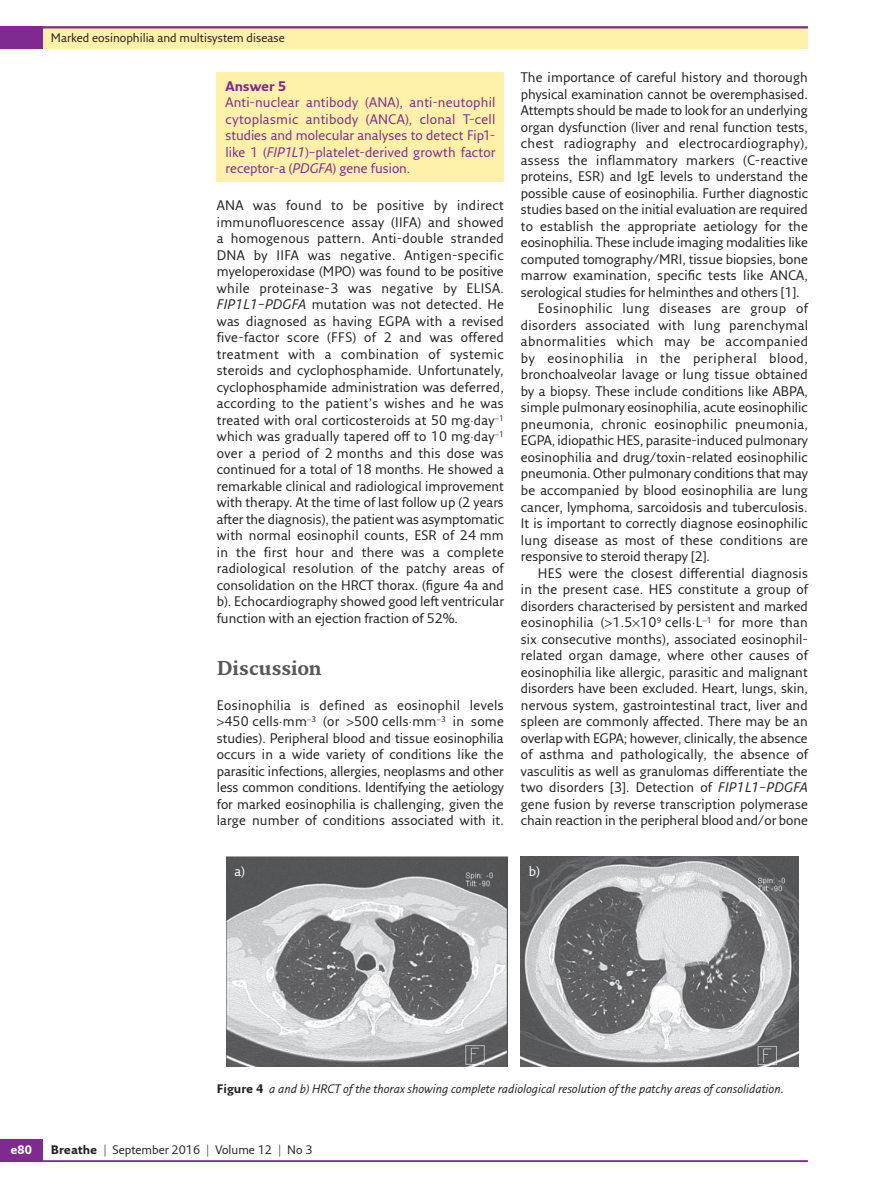
<style>
.page{position:relative;width:893px;height:1191px;background:#fff}
.page>*{position:absolute;margin:0;border:0;box-sizing:border-box;transform-origin:0 0}
.t1{font:700 19.5px "Fresco Std";letter-spacing:-.005em;color:#57585a}
.t2{font:13.5px/16.5px "Fresco Sans Pro";letter-spacing:.005em;color:#231f20;text-align:justify}
.t3{font:13.5px/16.5px "Fresco Sans Pro";letter-spacing:.005em;color:#802990;text-align:justify}
.t4{font:13.5px "Fresco Sans Pro";letter-spacing:.025em;color:#231f20}
.t5{font:13.5px "Fresco Sans Pro";letter-spacing:.04em;color:#231f20}
.t6{font:13.5px "Fresco Sans Pro";letter-spacing:.03em;color:#231f20}
.t7{font:13.5px "Fresco Sans Pro";letter-spacing:.035em;color:#231f20}
.t8{font:700 13.5px "Fresco Sans Pro";letter-spacing:.005em;color:#802990}
.t9{font:13.5px "Fresco Sans Pro";color:#fff}
.t10{font:italic 12px "Fresco Sans Pro";color:#231f20}
.t11{font:12px "Fresco Sans Pro";color:#231f20}
.t12{font:700 12px "Fresco Sans Pro";color:#fff}
.s1{font-style:italic}
.s2{font-weight:700;font-style:normal}
.s3{font-weight:700}
</style>
<div class="page">
<hr style="left:0;top:1160px;width:808px;height:2px;background:#802990">
<div style="left:0;top:1138px;width:43px;height:23px;background:#802990"></div>
<div style="left:0;top:26px;width:808px;height:23px;background:#fff0aa"></div>
<hr style="left:0;top:26px;width:808px;height:2px;background:#802990">
<div style="left:0;top:26px;width:43px;height:23px;background:#802990"></div>
<div style="left:217px;top:72px;width:287px;height:110px;background:#fff0aa"></div>
<img style="left:226px;top:856px;width:282px;height:210px">
<img style="left:520px;top:857px;width:278px;height:209px">
<p class="t11" style="left:51px;top:30px;width:235px">Marked eosinophilia and multisystem disease</p>
<p class="t8" style="left:225px;top:78px;width:62px">Answer 5</p>
<p class="t3" style="left:225px;top:94px;width:272px">Anti-nuclear antibody (ANA), anti-neutophil cytoplasmic antibody (ANCA), clonal T-cell studies and molecular analyses to detect Fip1- like 1 (<span class="s1">FIP1L1</span>)–platelet-derived growth factor receptor-a (<span class="s1">PDGFA</span>) gene fusion.</p>
<p class="t2" style="left:217px;top:197px;width:289px">ANA was found to be positive by indirect immunofluorescence assay (IIFA) and showed a homogenous pattern. Anti-double stranded DNA by IIFA was negative. Antigen-specific myeloperoxidase (MPO) was found to be positive while proteinase-3 was negative by ELISA.<br><span class="s1">FIP1L1</span>–<span class="s1">PDGFA</span> mutation was not detected. He was diagnosed as having EGPA with a revised five-factor score (FFS) of 2 and was offered treatment with a combination of systemic steroids and cyclophosphamide. Unfortunately, cyclophosphamide administration was deferred, according to the patient’s wishes and he was treated with oral corticosteroids at 50 mg⋅day−<sup>1 </sup>which was gradually tapered off to 10 mg⋅day−<sup>1 </sup>over a period of 2 months and this dose was continued for a total of 18 months. He showed a remarkable clinical and radiological improvement with therapy. At the time of last follow up (2 years after the diagnosis), the patient was asymptomatic with normal eosinophil counts, ESR of 24 mm in the first hour and there was a complete radiological resolution of the patchy areas of consolidation on the HRCT thorax. (figure 4a and b). Echocardiography showed good left ventricular function with an ejection fraction of 52%.</p>
<h1 class="t1" style="left:217px;top:656px;width:106px">Discussion</h1>
<p class="t2" style="left:217px;top:696px;width:289px;text-align:center">Eosinophilia is defined as eosinophil levels 450 cells⋅mm−<sup>3</sup> (or 500 cells⋅mm−<sup>3</sup> in some studies). Peripheral blood and tissue eosinophilia occurs in a wide variety of conditions like the parasitic infections, allergies, neoplasms and other less common conditions. Identifying the aetiology for marked eosinophilia is challenging, given the large number of conditions associated with it.</p>
<p class="t2" style="left:521px;top:69px;width:288px">The importance of careful history and thorough</p>
<p class="t2" style="left:521px;top:86px;width:288px">physical examination cannot be overemphasised.</p>
<p class="t2" style="left:521px;top:102px;width:288px">Attempts should be made to look for an underlying</p>
<p class="t2" style="left:521px;top:119px;width:289px">organ dysfunction (liver and renal function tests,</p>
<p class="t4" style="left:521px;top:135px;width:289px">chest radiography and electrocardiography),</p>
<p class="t2" style="left:521px;top:152px;width:288px">assess the inflammatory markers (C-reactive</p>
<p class="t2" style="left:521px;top:168px;width:289px">proteins, ESR) and IgE levels to understand the</p>
<p class="t2" style="left:521px;top:185px;width:289px">possible cause of eosinophilia. Further diagnostic</p>
<p class="t2" style="left:521px;top:201px;width:288px">studies based on the initial evaluation are required</p>
<p class="t2" style="left:521px;top:217px;width:289px">to establish the appropriate aetiology for the</p>
<p class="t2" style="left:521px;top:234px;width:289px">eosinophilia. These include imaging modalities like</p>
<p class="t2" style="left:521px;top:250px;width:289px">computed tomography/MRI, tissue biopsies, bone</p>
<p class="t2" style="left:521px;top:267px;width:289px">marrow examination, specific tests like ANCA,</p>
<p class="t2" style="left:521px;top:283px;width:280px">serological studies for helminthes and others [1].</p>
<p class="t6" style="left:538px;top:300px;width:272px">Eosinophilic lung diseases are group of</p>
<p class="t4" style="left:521px;top:317px;width:289px">disorders associated with lung parenchymal</p>
<p class="t7" style="left:521px;top:333px;width:289px">abnormalities which may be accompanied</p>
<p class="t5" style="left:521px;top:350px;width:288px">by eosinophilia in the peripheral blood,</p>
<p class="t2" style="left:521px;top:366px;width:288px">bronchoalveolar lavage or lung tissue obtained</p>
<p class="t2" style="left:521px;top:382px;width:288px">by a biopsy. These include conditions like ABPA,</p>
<p class="t2" style="left:521px;top:399px;width:288px">simple pulmonary eosinophilia, acute eosinophilic</p>
<p class="t2" style="left:521px;top:415px;width:289px">pneumonia, chronic eosinophilic pneumonia,</p>
<p class="t2" style="left:521px;top:432px;width:288px">EGPA, idiopathic HES, parasite-induced pulmonary</p>
<p class="t2" style="left:521px;top:448px;width:288px">eosinophilia and drug/toxin-related eosinophilic</p>
<p class="t2" style="left:521px;top:465px;width:288px">pneumonia. Other pulmonary conditions that may</p>
<p class="t2" style="left:521px;top:481px;width:288px">be accompanied by blood eosinophilia are lung</p>
<p class="t2" style="left:521px;top:498px;width:288px">cancer, lymphoma, sarcoidosis and tuberculosis.</p>
<p class="t2" style="left:521px;top:514px;width:288px">It is important to correctly diagnose eosinophilic</p>
<p class="t2" style="left:521px;top:531px;width:289px">lung disease as most of these conditions are</p>
<p class="t2" style="left:521px;top:547px;width:191px">responsive to steroid therapy [2].</p>
<p class="t2" style="left:538px;top:564px;width:272px">HES were the closest differential diagnosis</p>
<p class="t2" style="left:521px;top:580px;width:289px">in the present case. HES constitute a group of</p>
<p class="t2" style="left:521px;top:597px;width:289px">disorders characterised by persistent and marked</p>
<p class="t2" style="left:521px;top:613px;width:288px">eosinophilia ( 1.5 10<sup>9</sup> cells⋅L−<sup>1</sup> for more than</p>
<p class="t2" style="left:521px;top:630px;width:289px">six consecutive months), associated eosinophil-</p>
<p class="t2" style="left:521px;top:647px;width:288px">related organ damage, where other causes of</p>
<p class="t2" style="left:521px;top:663px;width:288px">eosinophilia like allergic, parasitic and malignant</p>
<p class="t2" style="left:521px;top:680px;width:289px">disorders have been excluded. Heart, lungs, skin,</p>
<p class="t2" style="left:521px;top:696px;width:288px">nervous system, gastrointestinal tract, liver and</p>
<p class="t2" style="left:521px;top:713px;width:288px">spleen are commonly affected. There may be an</p>
<p class="t2" style="left:521px;top:729px;width:288px">overlap with EGPA; however, clinically, the absence</p>
<p class="t2" style="left:521px;top:746px;width:289px">of asthma and pathologically, the absence of</p>
<p class="t2" style="left:521px;top:762px;width:288px">vasculitis as well as granulomas differentiate the</p>
<p class="t2" style="left:521px;top:779px;width:289px">two disorders [3]. Detection of <span class="s1">FIP1L1</span>–<span class="s1">PDGFA</span></p>
<p class="t2" style="left:521px;top:795px;width:289px">gene fusion by reverse transcription polymerase</p>
<p class="t2" style="left:521px;top:812px;width:289px">chain reaction in the peripheral blood and/or bone</p>
<p class="t9" style="left:234px;top:863px;width:12px">a)</p>
<p class="t9" style="left:529px;top:863px;width:13px">b)</p>
<p class="t10" style="left:217px;top:1081px;width:568px"><span class="s2">Figure 4</span> a and b) HRCT of the thorax showing complete radiological resolution of the patchy areas of consolidation.</p>
<p class="t12" style="left:11px;top:1142px;width:23px">e80</p>
<p class="t11" style="left:51px;top:1142px;width:263px"><span class="s3">Breathe</span> | September 2016 | Volume 12 | No 3</p>
</div>
